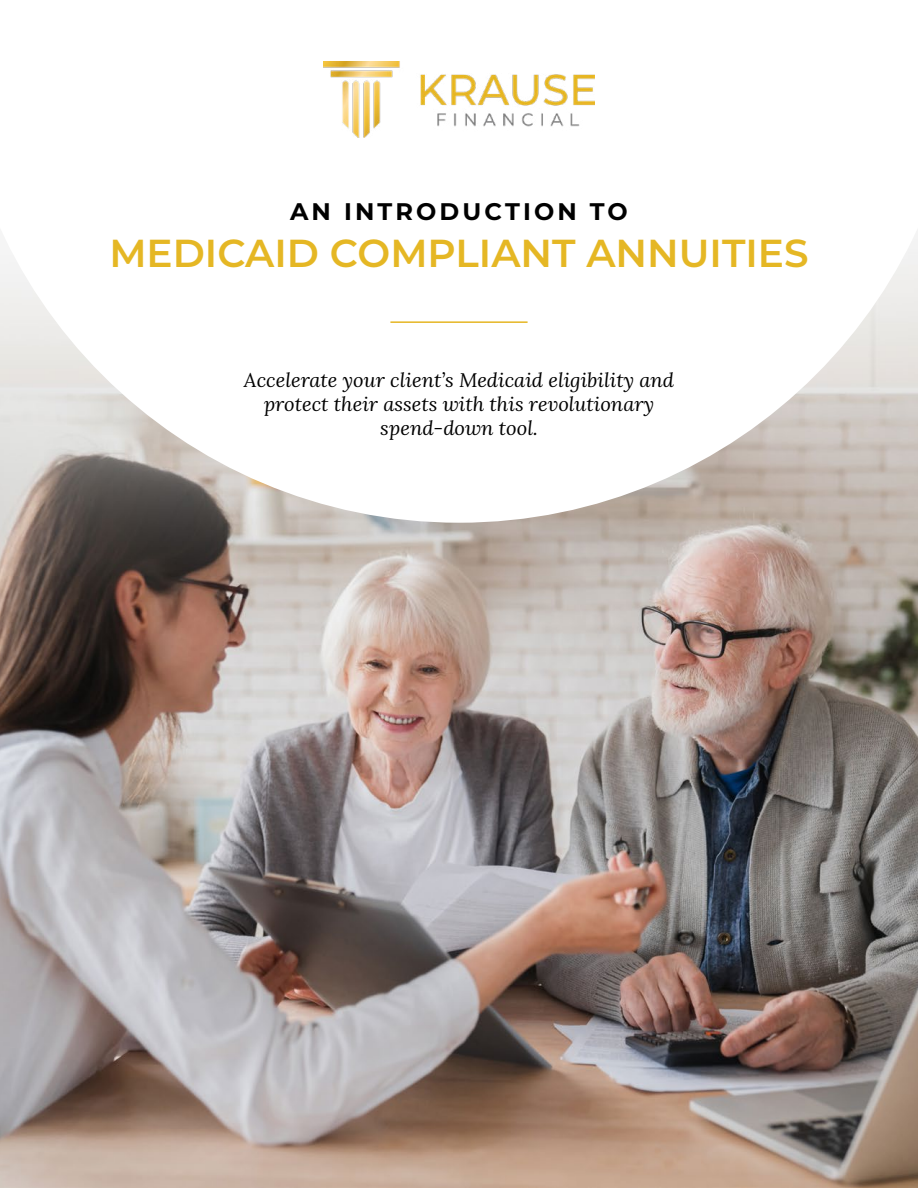
<style>
.page{position:relative;width:918px;height:1188px;background:#fff}
.page>*{position:absolute;margin:0;border:0;box-sizing:border-box;transform-origin:0 0}
.t1{font:600 39px "Montserrat";color:#e5b724}
.t2{font:700 24px "Montserrat";letter-spacing:.13em;color:#000}
.t3{font:italic 19.5px/24px "Lora";color:#000;text-align:center}
</style>
<div class="page">
<img style="left:0;top:523px;width:918px;height:665px">
<svg style="left:0;top:61px;width:918px;height:462px"></svg>
<img style="left:324px;top:62px;width:270px;height:75px">
<hr style="left:390px;top:321px;width:138px;height:2px;background:#e6b623">
<p class="t2" style="left:290px;top:194px;width:339px">AN INTRODUCTION TO</p>
<h1 class="t1" style="left:109px;top:225px;width:701px">MEDICAID COMPLIANT ANNUITIES</h1>
<p class="t3" style="left:244px;top:367px;width:432px">Accelerate your client’s Medicaid eligibility and protect their assets with this revolutionary spend-down tool.</p>
</div>
